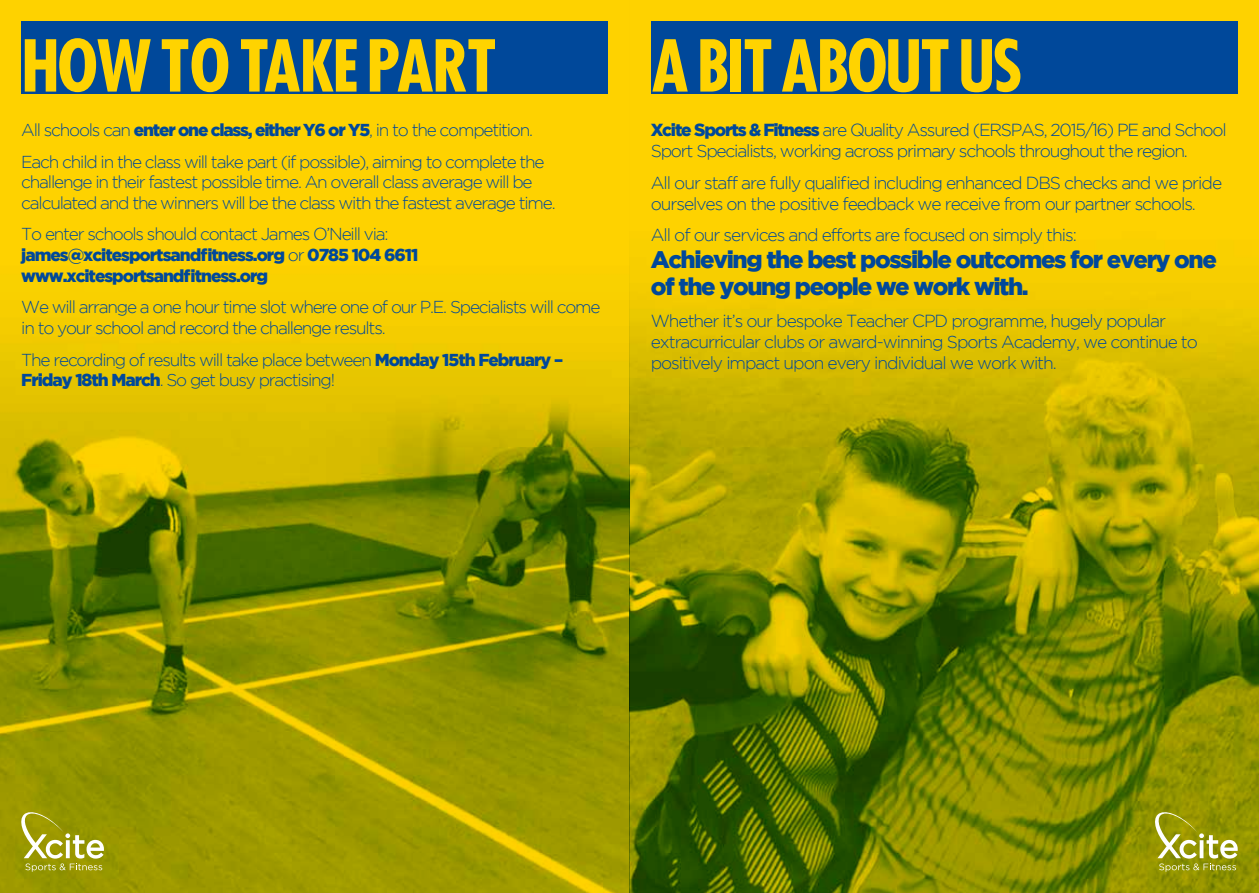
<style>
.page{position:relative;width:1259px;height:893px;background:#fff}
.page>*{position:absolute;margin:0;border:0;box-sizing:border-box;transform-origin:0 0}
.t1{font:700 69.6px "Futura Cond";letter-spacing:-.06em;color:#ffd300}
.t2{font:900 24px/27px "Gotham";letter-spacing:-.06em;color:#00489a}
.t3{font:300 17.4px/20.9px "Gotham";letter-spacing:-.06em;color:#00489a}
.t4{font:300 17.25px/20.7px "Gotham";letter-spacing:-.07em;color:#00489a}
.t5{font:900 17.25px/20.7px "Gotham";letter-spacing:-.06em;color:#00489a}
.s1{font-weight:900}
.s2{font-weight:300}
</style>
<div class="page">
<img style="left:0;top:0;width:1259px;height:893px">
<svg style="left:1151px;top:808px;width:86px;height:64px;background:#a5a62e"></svg>
<svg style="left:18px;top:808px;width:86px;height:64px;background:#aaa92e"></svg>
<div style="left:21px;top:21px;width:587px;height:73px;background:#00489a"></div>
<div style="left:651px;top:21px;width:586px;height:73px;background:#00489a"></div>
<h1 class="t1" style="left:21px;top:21px;width:478px">HOW TO TAKE PART</h1>
<h1 class="t1" style="left:651px;top:21px;width:374px">A BIT ABOUT US</h1>
<p class="t4" style="left:21px;top:114px;width:525px;line-height:31.7px">All schools can <span class="s1">enter one class, either Y6 or Y5</span>, in to the competition.<br>Each child in the class will take part (if possible), aiming to complete the</p>
<p class="t4" style="left:21px;top:172px;width:536px">challenge in their fastest possible time. An overall class average will be calculated and the winners will be the class with the fastest average time.</p>
<p class="t5" style="left:21px;top:224px;width:399px"><span class="s2">To enter schools should contact James O’Neill via: </span>james@xcitesportsandfitness.org <span class="s2">or</span> 0785 104 6611 www.xcitesportsandfitness.org</p>
<p class="t4" style="left:21px;top:297px;width:581px">We will arrange a one hour time slot where one of our P.E. Specialists will come in to your school and record the challenge results.</p>
<p class="t4" style="left:21px;top:349px;width:543px">The recording of results will take place between <span class="s1">Monday 15th February –<br>Friday 18th March</span>. So get busy practising!</p>
<p class="t3" style="left:651px;top:119px;width:577px"><span class="s1">Xcite Sports &amp; Fitness</span> are Quality Assured (ERSPAS, 2015/16) PE and School<br>Sport Specialists, working across primary schools throughout the region.</p>
<p class="t3" style="left:651px;top:172px;width:573px">All our staff are fully qualified including enhanced DBS checks and we pride ourselves on the positive feedback we receive from our partner schools.</p>
<p class="t3" style="left:651px;top:225px;width:427px">All of our services and efforts are focused on simply this:</p>
<h2 class="t2" style="left:651px;top:246px;width:567px">Achieving the best possible outcomes for every one of the young people we work with.</h2>
<p class="t3" style="left:651px;top:310px;width:549px">Whether it’s our bespoke Teacher CPD programme, hugely popular extracurricular clubs or award-winning Sports Academy, we continue to positively impact upon every individual we work with.</p>
</div>
